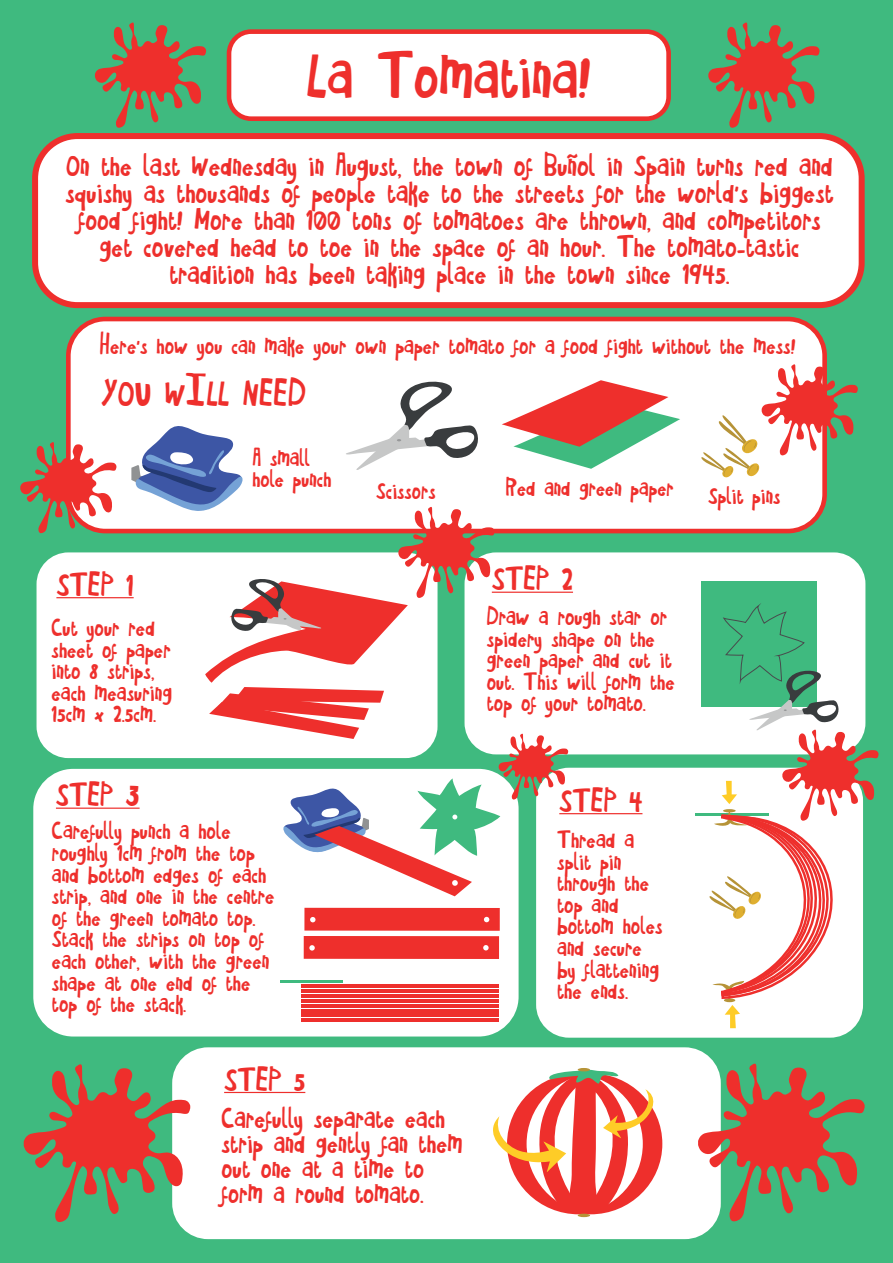
<style>
.page{position:relative;width:893px;height:1263px;background:#3fba7f}
.page>*{position:absolute;margin:0;border:0;box-sizing:border-box;transform-origin:0 0}
.t1{font:48px "Havent Sleptin Two Days Shadow";color:#ee2f2c}
.t2{font:27px "Havent Sleptin Two Days Shadow";color:#ee2f2c}
.t3{font:24px "Havent Sleptin Two Days Shadow";color:#ee2f2c}
.t4{font:22.5px/27px "Havent Sleptin Two Days Shadow";color:#ee2f2c;text-align:center}
.t5{font:21px/25.2px "Havent Sleptin Two Days Shadow";color:#ee2f2c}
.t6{font:18px/21.6px "Havent Sleptin Two Days Shadow";color:#ee2f2c}
.t7{font:17.55px/21px "Havent Sleptin Two Days Shadow";color:#ee2f2c}
</style>
<div class="page">
<div style="left:37px;top:552px;width:401px;height:206px;background:#fff;border-radius:32px"></div>
<div style="left:465px;top:552px;width:400px;height:202px;background:#fff;border-radius:31px"></div>
<div style="left:35px;top:136px;width:827px;height:169px;background:#fff;border-radius:42px"></div>
<div style="left:32px;top:133px;width:833px;height:175px;border:6px solid #ee2f2c;border-radius:42px"></div>
<div style="left:33px;top:769px;width:486px;height:267px;background:#fff;border-radius:40px"></div>
<hr style="left:56px;top:597px;width:78px;height:1px;background:#ee2f2c">
<hr style="left:56px;top:807px;width:84px;height:2px;background:#ee2f2c">
<div style="left:229px;top:32px;width:440px;height:87px;background:#fff;border-radius:22px"></div>
<div style="left:227px;top:29px;width:444px;height:92px;border:5px solid #ee2f2c;border-radius:22px"></div>
<svg style="left:708px;top:23px;width:111px;height:105px"></svg>
<svg style="left:95px;top:23px;width:111px;height:105px"></svg>
<div style="left:68px;top:319px;width:757px;height:212px;background:#fff;border-radius:37px"></div>
<div style="left:66px;top:317px;width:761px;height:216px;border:5px solid #ee2f2c;border-radius:37px"></div>
<div style="left:701px;top:581px;width:116px;height:126px;background:#3fba7f"></div>
<svg style="left:488px;top:605px;width:317px;height:635px"></svg>
<hr style="left:301px;top:989px;width:197px;height:3px;background:#ee2f2c">
<hr style="left:301px;top:984px;width:197px;height:3px;background:#ee2f2c">
<hr style="left:301px;top:994px;width:197px;height:4px;background:#ee2f2c">
<hr style="left:301px;top:1000px;width:197px;height:3px;background:#ee2f2c">
<hr style="left:301px;top:1004px;width:197px;height:4px;background:#ee2f2c">
<hr style="left:301px;top:1009px;width:197px;height:3px;background:#ee2f2c">
<hr style="left:301px;top:1018px;width:197px;height:3px;background:#ee2f2c">
<hr style="left:301px;top:1013px;width:197px;height:4px;background:#ee2f2c">
<hr style="left:280px;top:980px;width:63px;height:2px;background:#3fba7f">
<div style="left:304px;top:908px;width:196px;height:23px;background:#ee2f2c"></div>
<svg style="left:484px;top:917px;width:5px;height:5px"></svg>
<svg style="left:310px;top:917px;width:5px;height:5px"></svg>
<div style="left:304px;top:936px;width:195px;height:23px;background:#ee2f2c"></div>
<svg style="left:483px;top:945px;width:6px;height:5px"></svg>
<svg style="left:309px;top:945px;width:6px;height:5px"></svg>
<hr style="left:695px;top:813px;width:74px;height:3px;background:#3fba7f">
<div style="left:172px;top:1047px;width:549px;height:192px;background:#fff;border-radius:36px"></div>
<hr style="left:224px;top:1092px;width:81px;height:1px;background:#ee2f2c">
<svg style="left:493px;top:1068px;width:169px;height:149px"></svg>
<svg style="left:24px;top:1064px;width:166px;height:158px"></svg>
<svg style="left:698px;top:1064px;width:167px;height:158px"></svg>
<svg style="left:20px;top:442px;width:96px;height:91px"></svg>
<svg style="left:701px;top:364px;width:157px;height:116px"></svg>
<svg style="left:707px;top:669px;width:171px;height:359px"></svg>
<svg style="left:131px;top:380px;width:549px;height:516px"></svg>
<h1 class="t1" style="left:307px;top:53px;width:286px">La Tomatina!</h1>
<p class="t4" style="left:66px;top:155px;width:770px">On the last Wednesday in August, the town of Buñol in Spain turns red and squishy as thousands of people take to the streets for the world’s biggest food fight! More than 100 tons of tomatoes are thrown, and competitors get covered head to toe in the space of an hour. The tomato-tastic tradition has been taking place in the town since 1945.</p>
<p class="t6" style="left:100px;top:337px;width:698px">Here’s how you can make your own paper tomato for a food fight without the mess!</p>
<h2 class="t2" style="left:101px;top:381px;width:206px">YOU WILL NEED</h2>
<h3 class="t3" style="left:56px;top:574px;width:79px">STEP 1</h3>
<p class="t6" style="left:51px;top:619px;width:122px">Cut your red sheet of paper into 8 strips, each measuring<br>15cm x 2.5cm.</p>
<p class="t7" style="left:253px;top:449px;width:80px">A small hole punch</p>
<p class="t7" style="left:376px;top:482px;width:61px">Scissors</p>
<p class="t7" style="left:506px;top:479px;width:169px">Red and green paper</p>
<h3 class="t3" style="left:492px;top:568px;width:83px">STEP 2</h3>
<p class="t6" style="left:487px;top:608px;width:190px">Draw a rough star or spidery shape on the green paper and cut it out. This will form the top of your tomato.</p>
<h3 class="t3" style="left:56px;top:784px;width:85px">STEP 3</h3>
<h3 class="t3" style="left:559px;top:789px;width:85px">STEP 4</h3>
<p class="t6" style="left:52px;top:822px;width:224px">Carefully punch a hole roughly 1cm from the top and bottom edges of each strip, and one in the centre of the green tomato top.<br>Stack the strips on top of each other, with the green shape at one end of the top of the stack.</p>
<p class="t6" style="left:557px;top:831px;width:107px">Thread a split pin through the top and bottom holes and secure by flattening the ends.</p>
<h3 class="t3" style="left:224px;top:1068px;width:83px">STEP 5</h3>
<p class="t5" style="left:221px;top:1108px;width:242px">Carefully separate each strip and gently fan them out one at a time to form a round tomato.</p>
<p class="t7" style="left:708px;top:488px;width:74px">Split pins</p>
</div>
